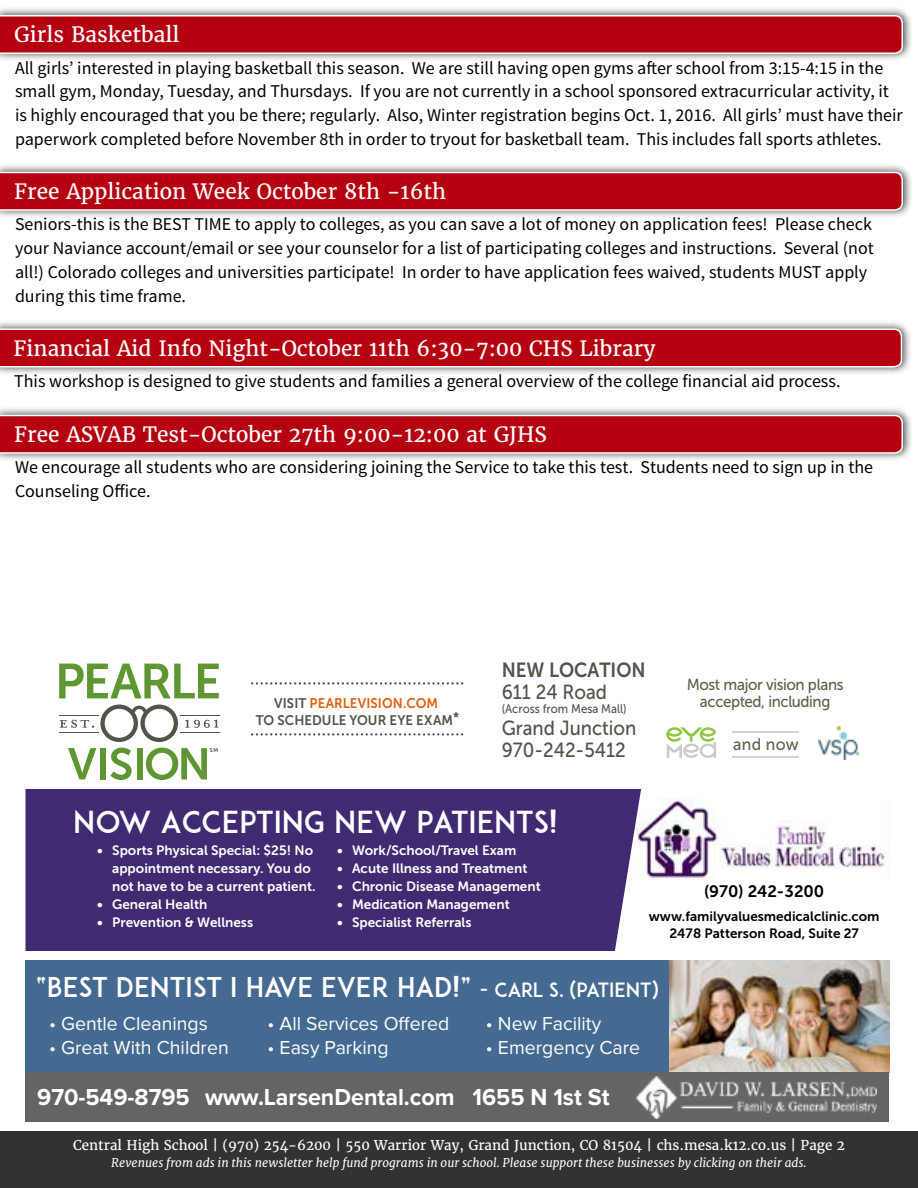
<style>
.page{position:relative;width:918px;height:1188px;background:#fff}
.page>*{position:absolute;margin:0;border:0;box-sizing:border-box;transform-origin:0 0}
.t1{font:30px "ADAM.CGPRO";color:#fff}
.t2{font:27px "ADAM.CGPRO";color:#fff}
.t3{font:700 24px "Proxima Nova";color:#fff}
.t4{font:21px "Merriweather";color:#fff}
.t5{font:20.4px/22.4px "Museo Sans 500";color:#525349;scale:.91 1}
.t6{font:20.4px "Museo Sans 700";color:#525349;scale:.91 1}
.t7{font:19.5px "Proxima Nova";color:#fff}
.t8{font:18px/24px "Source Sans Pro";color:#000}
.t9{font:16.65px "Museo Sans 500";letter-spacing:.015em;color:#5f604b;scale:.95 1}
.t10{font:16.5px "Museo Sans 700";color:#000}
.t11{font:15.9px/17.1px "Museo Sans 500";letter-spacing:-.025em;color:#5f604b;text-align:center;scale:.95 1}
.t12{font:13.95px/16.6px "Museo Sans 700";letter-spacing:.005em;color:#525349;text-align:center;scale:.95 1}
.t13{font:13.5px/18px "Museo Sans 700";color:#fff}
.t14{font:13.5px "Merriweather";color:#fff}
.t15{font:13.5px/16.5px "Museo Sans 700";color:#000;text-align:center}
.t16{font:12.45px "Museo Sans 500";color:#525349;scale:.91 1}
.t17{font:italic 12px "Merriweather";color:#fff}
.t18{font:5.55px "Museo Sans 700";color:#525349}
.s1{color:#dd5f13}
.s2{font-size:19.5px}
</style>
<div class="page">
<div style="left:0;top:1131px;width:918px;height:57px;background:#333231"></div>
<svg style="left:252px;top:733px;width:211px;height:3px"></svg>
<svg style="left:252px;top:682px;width:211px;height:3px"></svg>
<svg style="left:666px;top:727px;width:50px;height:31px"></svg>
<img style="left:819px;top:727px;width:40px;height:32px">
<hr style="left:733px;top:756px;width:66px;height:2px;background:#d1d3d4">
<hr style="left:733px;top:732px;width:66px;height:1px;background:#d1d3d4">
<svg style="left:59px;top:664px;width:160px;height:34px"></svg>
<svg style="left:68px;top:748px;width:28px;height:31px"></svg>
<div style="left:100px;top:748px;width:6px;height:31px;background:#5e9732"></div>
<svg style="left:110px;top:748px;width:22px;height:32px"></svg>
<div style="left:137px;top:748px;width:5px;height:31px;background:#5e9732"></div>
<svg style="left:146px;top:748px;width:61px;height:32px"></svg>
<hr style="left:180px;top:715px;width:39px;height:1px;background:#525349">
<hr style="left:180px;top:732px;width:39px;height:1px;background:#525349">
<hr style="left:59px;top:715px;width:39px;height:1px;background:#525349">
<hr style="left:59px;top:732px;width:39px;height:1px;background:#525349">
<svg style="left:60px;top:720px;width:34px;height:8px"></svg>
<svg style="left:185px;top:720px;width:34px;height:8px"></svg>
<svg style="left:100px;top:705px;width:78px;height:37px"></svg>
<div style="left:0;top:7px;width:912px;height:55px;background:#000;opacity:.75"></div>
<svg style="left:0;top:14px;width:904px;height:41px;background:#b91b29"></svg>
<div style="left:0;top:164px;width:912px;height:55px;background:#000;opacity:.75"></div>
<svg style="left:0;top:171px;width:904px;height:41px;background:#b91b29"></svg>
<div style="left:0;top:320px;width:912px;height:56px;background:#000;opacity:.75"></div>
<svg style="left:0;top:328px;width:903px;height:40px;background:#b91725"></svg>
<div style="left:0;top:407px;width:912px;height:55px;background:#000;opacity:.75"></div>
<svg style="left:0;top:414px;width:904px;height:40px;background:#b91725"></svg>
<div style="left:26px;top:960px;width:644px;height:113px;background:#446a91"></div>
<img style="left:670px;top:960px;width:220px;height:113px">
<div style="left:26px;top:1073px;width:864px;height:49px;background:#646464"></div>
<img style="left:636px;top:1077px;width:241px;height:41px">
<img style="left:641px;top:798px;width:248px;height:82px">
<div style="left:26px;top:789px;width:615px;height:162px;background:#402a71"></div>
<p class="t4" style="left:14px;top:22px;width:167px">Girls Basketball</p>
<p class="t8" style="left:15px;top:56px;width:889px">All girls’ interested in playing basketball this season. We are still having open gyms after school from 3:15-4:15 in the small gym, Monday, Tuesday, and Thursdays. If you are not currently in a school sponsored extracurricular activity, it is highly encouraged that you be there; regularly. Also, Winter registration begins Oct. 1, 2016. All girls’ must have their paperwork completed before November 8th in order to tryout for basketball team. This includes fall sports athletes.</p>
<p class="t4" style="left:14px;top:178px;width:433px">Free Application Week October 8th -16th</p>
<p class="t8" style="left:15px;top:213px;width:860px">Seniors-this is the BEST TIME to apply to colleges, as you can save a lot of money on application fees! Please check your Naviance account/email or see your counselor for a list of participating colleges and instructions. Several (not all!) Colorado colleges and universities participate! In order to have application fees waived, students MUST apply during this time frame.</p>
<p class="t4" style="left:14px;top:335px;width:644px">Financial Aid Info Night-October 11th 6:30-7:00 CHS Library</p>
<p class="t8" style="left:14px;top:369px;width:828px">This workshop is designed to give students and families a general overview of the college financial aid process.</p>
<p class="t4" style="left:14px;top:421px;width:534px">Free ASVAB Test-October 27th 9:00-12:00 at GJHS</p>
<p class="t8" style="left:15px;top:456px;width:860px">We encourage all students who are considering joining the Service to take this test. Students need to sign up in the<br>Counseling Office.</p>
<p class="t18" style="left:210px;top:747px;width:10px">SM</p>
<p class="t12" style="left:256px;top:695px;width:216px">VISIT <span class="s1">PEARLEVISION.COM<br></span>TO SCHEDULE YOUR EYE EXAM*</p>
<p class="t6" style="left:502px;top:658px;width:160px">NEW LOCATION</p>
<p class="t5" style="left:502px;top:681px;width:117px">611 24 Road</p>
<p class="t16" style="left:502px;top:702px;width:139px">(Across from Mesa Mall)</p>
<p class="t5" style="left:502px;top:717px;width:150px">Grand Junction<br>970-242-5412</p>
<p class="t11" style="left:687px;top:676px;width:167px">Most major vision plans accepted, including</p>
<p class="t9" style="left:733px;top:735px;width:70px">and now</p>
<h1 class="t1" style="left:73px;top:804px;width:486px">NOW ACCEPTING NEW PATIENTS!</h1>
<p class="t13" style="left:112px;top:841px;width:205px;text-indent:-15px">• Sports Physical Special: $25! No appointment necessary. You do not have to be a current patient.</p>
<p class="t13" style="left:97px;top:895px;width:112px">• General Health</p>
<p class="t13" style="left:97px;top:913px;width:157px">• Prevention &amp; Wellness</p>
<p class="t13" style="left:337px;top:841px;width:181px">• Work/School/Travel Exam</p>
<p class="t13" style="left:337px;top:859px;width:192px">• Acute Illness and Treatment</p>
<p class="t13" style="left:337px;top:877px;width:205px">• Chronic Disease Management</p>
<p class="t13" style="left:337px;top:895px;width:174px">• Medication Management</p>
<p class="t13" style="left:337px;top:913px;width:136px">• Specialist Referrals</p>
<p class="t10" style="left:704px;top:882px;width:122px">(970) 242-3200</p>
<p class="t15" style="left:649px;top:908px;width:232px">www.familyvaluesmedicalclinic.com<br>2478 Patterson Road, Suite 27</p>
<h2 class="t2" style="left:35px;top:971px;width:625px">“BEST DENTIST I HAVE EVER HAD!” <span class="s2">- CARL S. (PATIENT)</span></h2>
<p class="t7" style="left:49px;top:1012px;width:160px">• Gentle Cleanings</p>
<p class="t7" style="left:49px;top:1036px;width:181px">• Great With Children</p>
<p class="t7" style="left:268px;top:1012px;width:183px">• All Services Offered</p>
<p class="t7" style="left:268px;top:1036px;width:123px">• Easy Parking</p>
<p class="t7" style="left:486px;top:1012px;width:117px">• New Facility</p>
<p class="t7" style="left:486px;top:1036px;width:156px">• Emergency Care</p>
<h3 class="t3" style="left:37px;top:1083px;width:574px">970-549-8795 www.LarsenDental.com 1655 N 1st St</h3>
<p class="t14" style="left:73px;top:1137px;width:773px">Central High School | (970) 254-6200 | 550 Warrior Way, Grand Junction, CO 81504 | chs.mesa.k12.co.us | Page 2</p>
<p class="t17" style="left:111px;top:1155px;width:697px">Revenues from ads in this newsletter help fund programs in our school. Please support these businesses by clicking on their ads.</p>
</div>
